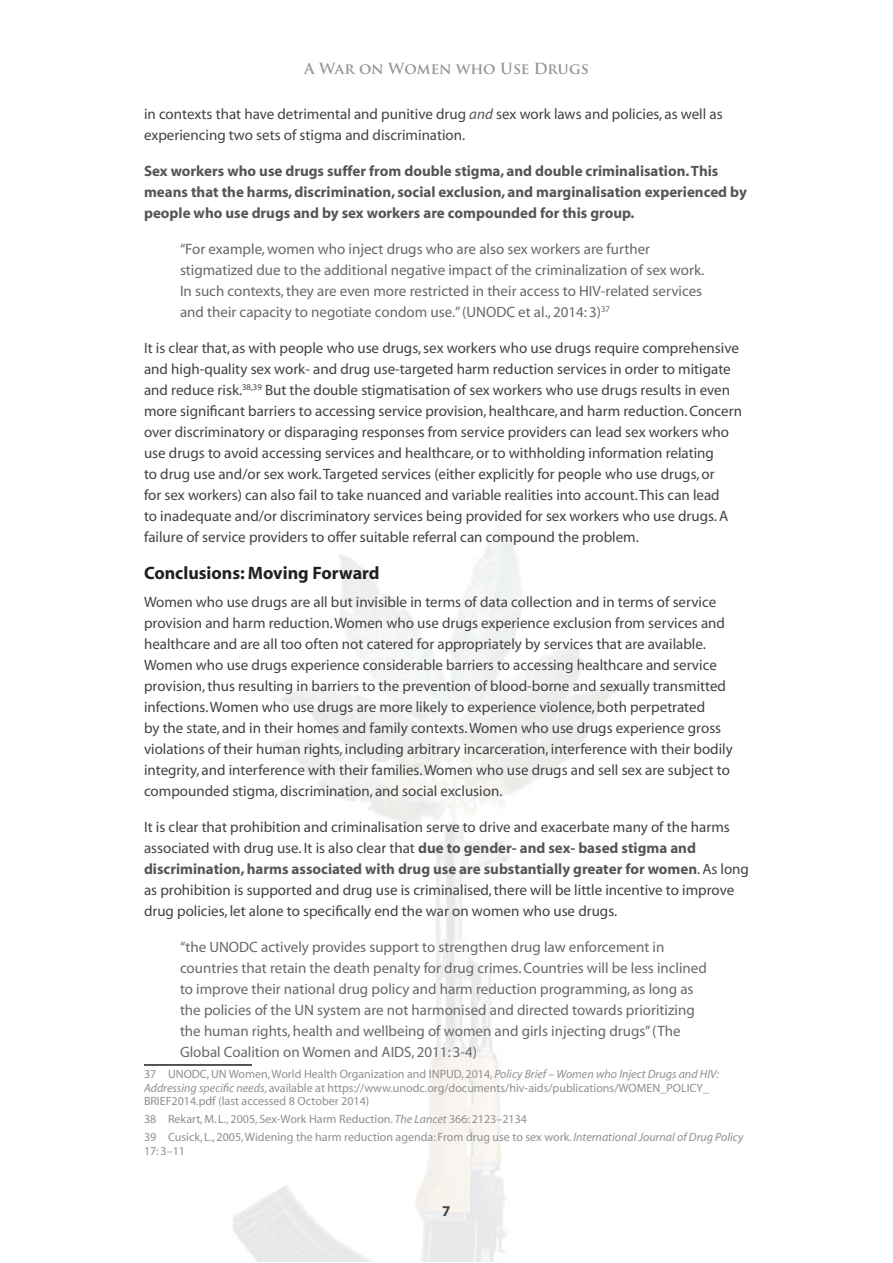
<style>
.page{position:relative;width:893px;height:1263px;background:#fff}
.page>*{position:absolute;margin:0;border:0;box-sizing:border-box;transform-origin:0 0}
.t1{font:700 18px "Myriad";color:#231f20}
.t2{font:15px/21px "Myriad";color:#434242}
.t3{font:15px/21px "Myriad";color:#676868}
.t4{font:700 15px/21px "Myriad";color:#545554}
.t5{font:700 15px "Trajan Pro";letter-spacing:-.005em;color:#939598}
.t6{font:700 15px "Myriad";color:#434242}
.t7{font:12px/13.5px "Myriad";color:#8f8f8f}
.s1{font-style:italic;color:#545554}
.s2{font-weight:700;color:#545554}
.s3{font-style:italic}
</style>
<div class="page">
<hr style="left:144px;top:1064px;width:108px;height:2px;background:#231f20">
<p class="t5" style="left:304px;top:59px;width:286px">A War on Women who Use Drugs</p>
<p class="t2" style="left:144px;top:104px;width:580px">in contexts that have detrimental and punitive drug <span class="s1">and</span> sex work laws and policies, as well as experiencing two sets of stigma and discrimination.</p>
<p class="t4" style="left:144px;top:161px;width:604px">Sex workers who use drugs suffer from double stigma, and double criminalisation. This means that the harms, discrimination, social exclusion, and marginalisation experienced by people who use drugs and by sex workers are compounded for this group.</p>
<p class="t3" style="left:180px;top:239px;width:526px">“For example, women who inject drugs who are also sex workers are further stigmatized due to the additional negative impact of the criminalization of sex work.<br>In such contexts, they are even more restricted in their access to HIV-related services and their capacity to negotiate condom use.” (UNODC et al., 2014: 3)<sup>37</sup></p>
<p class="t2" style="left:144px;top:338px;width:600px">It is clear that, as with people who use drugs, sex workers who use drugs require comprehensive and high-quality sex work- and drug use-targeted harm reduction services in order to mitigate and reduce risk.<sup>38,39</sup> But the double stigmatisation of sex workers who use drugs results in even more significant barriers to accessing service provision, healthcare, and harm reduction. Concern over discriminatory or disparaging responses from service providers can lead sex workers who use drugs to avoid accessing services and healthcare, or to withholding information relating<br>to drug use and/or sex work. Targeted services (either explicitly for people who use drugs, or<br>for sex workers) can also fail to take nuanced and variable realities into account. This can lead<br>to inadequate and/or discriminatory services being provided for sex workers who use drugs. A failure of service providers to offer suitable referral can compound the problem.</p>
<p class="t1" style="left:144px;top:564px;width:237px">Conclusions: Moving Forward</p>
<p class="t2" style="left:144px;top:592px;width:590px">Women who use drugs are all but invisible in terms of data collection and in terms of service provision and harm reduction. Women who use drugs experience exclusion from services and healthcare and are all too often not catered for appropriately by services that are available.<br>Women who use drugs experience considerable barriers to accessing healthcare and service provision, thus resulting in barriers to the prevention of blood-borne and sexually transmitted infections. Women who use drugs are more likely to experience violence, both perpetrated<br>by the state, and in their homes and family contexts. Women who use drugs experience gross violations of their human rights, including arbitrary incarceration, interference with their bodily integrity, and interference with their families. Women who use drugs and sell sex are subject to compounded stigma, discrimination, and social exclusion.</p>
<p class="t2" style="left:144px;top:817px;width:606px">It is clear that prohibition and criminalisation serve to drive and exacerbate many of the harms associated with drug use. It is also clear that <span class="s2">due to gender- and sex- based stigma and discrimination, harms associated with drug use are substantially greater for women</span>. As long as prohibition is supported and drug use is criminalised, there will be little incentive to improve drug policies, let alone to specifically end the war on women who use drugs.</p>
<p class="t3" style="left:180px;top:937px;width:528px">“the UNODC actively provides support to strengthen drug law enforcement in countries that retain the death penalty for drug crimes. Countries will be less inclined to improve their national drug policy and harm reduction programming, as long as the policies of the UN system are not harmonised and directed towards prioritizing the human rights, health and wellbeing of women and girls injecting drugs” (The Global Coalition on Women and AIDS, 2011: 3-4)</p>
<p class="t7" style="left:144px;top:1068px;width:576px">37 UNODC, UN Women, World Health Organization and INPUD, 2014, <span class="s3">Policy Brief – Women who Inject Drugs and HIV:<br>Addressing specific needs</span>, available at https://www.unodc.org/documents/hiv-aids/publications/WOMEN_POLICY_<br>BRIEF2014.pdf (last accessed 8 October 2014)</p>
<p class="t7" style="left:144px;top:1111px;width:601px;line-height:18px">38 Rekart, M. L., 2005, Sex-Work Harm Reduction. <span class="s3">The Lancet</span> 366: 2123–2134<br>39 Cusick, L., 2005, Widening the harm reduction agenda: From drug use to sex work. <span class="s3">International Journal of Drug Policy</span></p>
<p class="t7" style="left:144px;top:1145px;width:42px">17: 3–11</p>
<p class="t6" style="left:442px;top:1203px;width:10px">7</p>
</div>
